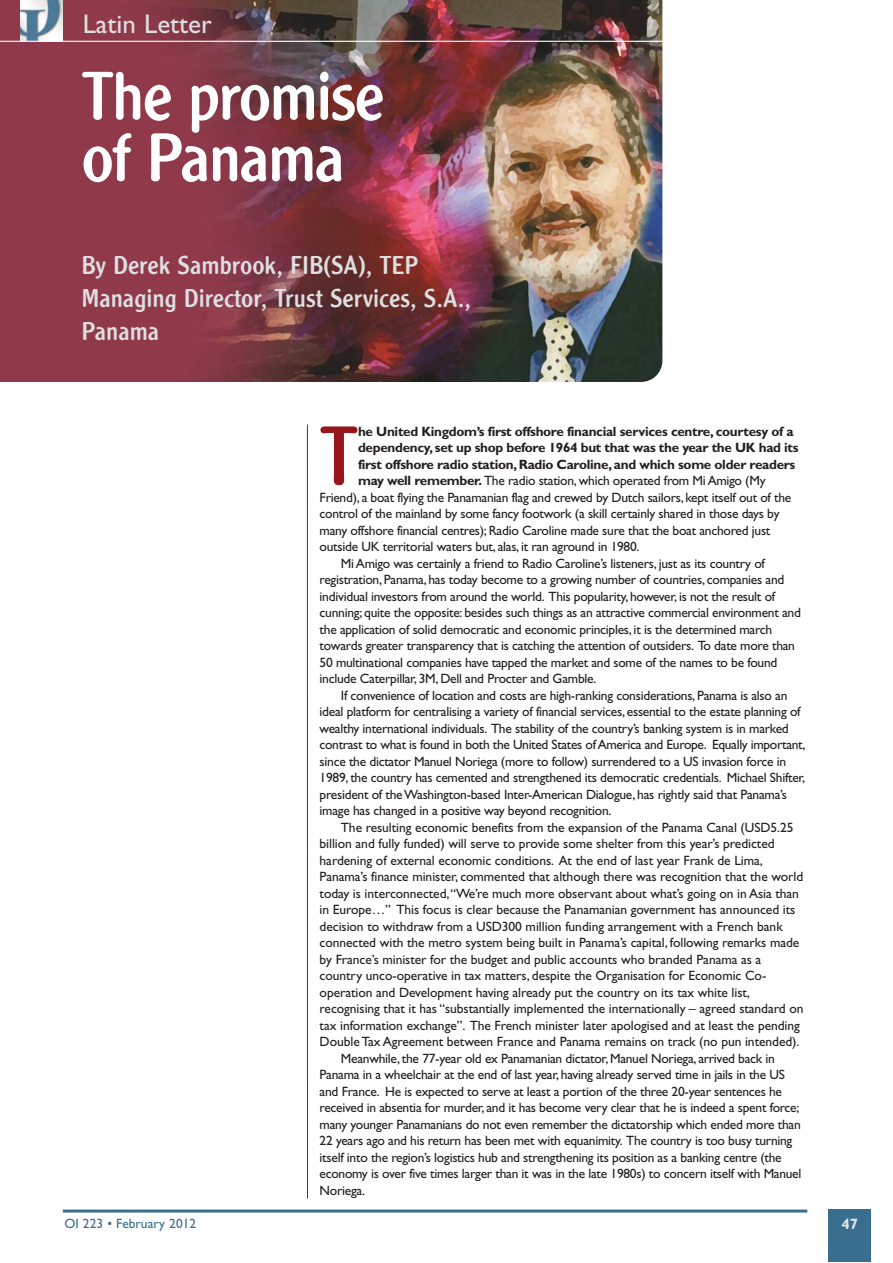
<style>
.page{position:relative;width:893px;height:1263px;background:#fff}
.page>*{position:absolute;margin:0;border:0;box-sizing:border-box;transform-origin:0 0}
.t1{font:88.05px "Clearface Got T Regu Ro 1";color:#961619}
.t2{font:72px/61.5px "Clearface Got T Regu Ro 1";letter-spacing:-.025em;color:#fff}
.t3{font:27px/33px "Clearface Got T Regu Ro 1";color:#dedfe0}
.t4{font:27px "Gill Sans Std";color:#dedfe0}
.t5{font:700 15px "Gill Sans Std";color:#e0e7ef}
.t6{font:13.5px "Gill Sans Std";letter-spacing:-.02em;color:#231f20}
.t7{font:700 13.5px "Gill Sans Std";letter-spacing:-.02em;color:#231f20}
.t8{font:13.5px "Gill Sans Std";color:#3a6e8f}
.s1{font-weight:700}
</style>
<div class="page">
<hr style="left:63px;top:1210px;width:744px;height:3px;background:#3a6e8f">
<div style="left:828px;top:1209px;width:43px;height:53px;background:#3a6e8f"></div>
<hr style="left:307px;top:425px;width:1px;height:773px;background:#961619">
<img style="left:0;top:42px;width:662px;height:340px">
<img style="left:0;top:0;width:663px;height:42px">
<h3 class="t4" style="left:83px;top:14px;width:131px">Latin Letter</h3>
<h2 class="t2" style="left:81px;top:69px;width:305px">The promise of Panama</h2>
<h3 class="t3" style="left:81px;top:250px;width:391px">By Derek Sambrook, FIB(SA), TEP<br>Managing Director, Trust Services, S.A.,<br>Panama</h3>
<h1 class="t1" style="left:319px;top:422px;width:40px">T</h1>
<p class="t7" style="left:358px;top:426px;width:437px">he United Kingdom’s first offshore financial services centre, courtesy of a</p>
<p class="t7" style="left:358px;top:443px;width:442px">dependency, set up shop before 1964 but that was the year the UK had its</p>
<p class="t7" style="left:358px;top:459px;width:439px">first offshore radio station, Radio Caroline, and which some older readers</p>
<p class="t6" style="left:358px;top:476px;width:409px"><span class="s1">may well remember.</span> The radio station, which operated from Mi Amigo (My</p>
<p class="t6" style="left:319px;top:492px;width:473px">Friend), a boat flying the Panamanian flag and crewed by Dutch sailors, kept itself out of the</p>
<p class="t6" style="left:319px;top:509px;width:461px">control of the mainland by some fancy footwork (a skill certainly shared in those days by</p>
<p class="t6" style="left:319px;top:525px;width:452px">many offshore financial centres); Radio Caroline made sure that the boat anchored just</p>
<p class="t6" style="left:319px;top:542px;width:321px">outside UK territorial waters but, alas, it ran aground in 1980.</p>
<p class="t6" style="left:341px;top:558px;width:425px">Mi Amigo was certainly a friend to Radio Caroline’s listeners, just as its country of</p>
<p class="t6" style="left:319px;top:575px;width:466px">registration, Panama, has today become to a growing number of countries, companies and</p>
<p class="t6" style="left:319px;top:591px;width:457px">individual investors from around the world. This popularity, however, is not the result of</p>
<p class="t6" style="left:319px;top:608px;width:483px">cunning; quite the opposite: besides such things as an attractive commercial environment and</p>
<p class="t6" style="left:319px;top:624px;width:454px">the application of solid democratic and economic principles, it is the determined march</p>
<p class="t6" style="left:319px;top:641px;width:477px">towards greater transparency that is catching the attention of outsiders. To date more than</p>
<p class="t6" style="left:319px;top:657px;width:459px">50 multinational companies have tapped the market and some of the names to be found</p>
<p class="t6" style="left:319px;top:674px;width:278px">include Caterpillar, 3M, Dell and Procter and Gamble.</p>
<p class="t6" style="left:341px;top:690px;width:448px">If convenience of location and costs are high-ranking considerations, Panama is also an</p>
<p class="t6" style="left:319px;top:707px;width:482px">ideal platform for centralising a variety of financial services, essential to the estate planning of</p>
<p class="t6" style="left:319px;top:723px;width:470px">wealthy international individuals. The stability of the country’s banking system is in marked</p>
<p class="t6" style="left:319px;top:740px;width:487px">contrast to what is found in both the United States of America and Europe. Equally important,</p>
<p class="t6" style="left:319px;top:756px;width:468px">since the dictator Manuel Noriega (more to follow) surrendered to a US invasion force in</p>
<p class="t6" style="left:319px;top:773px;width:487px">1989, the country has cemented and strengthened its democratic credentials. Michael Shifter,</p>
<p class="t6" style="left:319px;top:789px;width:469px">president of the Washington-based Inter-American Dialogue, has rightly said that Panama’s</p>
<p class="t6" style="left:319px;top:806px;width:293px">image has changed in a positive way beyond recognition.</p>
<p class="t6" style="left:341px;top:822px;width:454px">The resulting economic benefits from the expansion of the Panama Canal (USD5.25</p>
<p class="t6" style="left:319px;top:839px;width:456px">billion and fully funded) will serve to provide some shelter from this year’s predicted</p>
<p class="t6" style="left:319px;top:855px;width:444px">hardening of external economic conditions. At the end of last year Frank de Lima,</p>
<p class="t6" style="left:319px;top:872px;width:485px">Panama’s finance minister, commented that although there was recognition that the world</p>
<p class="t6" style="left:319px;top:888px;width:481px">today is interconnected, “We’re much more observant about what’s going on in Asia than</p>
<p class="t6" style="left:319px;top:905px;width:477px">in Europe…” This focus is clear because the Panamanian government has announced its</p>
<p class="t6" style="left:319px;top:921px;width:464px">decision to withdraw from a USD300 million funding arrangement with a French bank</p>
<p class="t6" style="left:319px;top:938px;width:481px">connected with the metro system being built in Panama’s capital, following remarks made</p>
<p class="t6" style="left:319px;top:954px;width:443px">by France’s minister for the budget and public accounts who branded Panama as a</p>
<p class="t6" style="left:319px;top:971px;width:448px">country unco-operative in tax matters, despite the Organisation for Economic Co-</p>
<p class="t6" style="left:319px;top:987px;width:432px">operation and Development having already put the country on its tax white list,</p>
<p class="t6" style="left:319px;top:1004px;width:485px">recognising that it has “substantially implemented the internationally – agreed standard on</p>
<p class="t6" style="left:319px;top:1020px;width:482px">tax information exchange”. The French minister later apologised and at least the pending</p>
<p class="t6" style="left:319px;top:1037px;width:481px">Double Tax Agreement between France and Panama remains on track (no pun intended).</p>
<p class="t6" style="left:341px;top:1053px;width:435px">Meanwhile, the 77-year old ex Panamanian dictator, Manuel Noriega, arrived back in</p>
<p class="t6" style="left:319px;top:1070px;width:467px">Panama in a wheelchair at the end of last year, having already served time in jails in the US</p>
<p class="t6" style="left:319px;top:1086px;width:464px">and France. He is expected to serve at least a portion of the three 20-year sentences he</p>
<p class="t6" style="left:319px;top:1103px;width:481px">received in absentia for murder, and it has become very clear that he is indeed a spent force;</p>
<p class="t6" style="left:319px;top:1119px;width:482px">many younger Panamanians do not even remember the dictatorship which ended more than</p>
<p class="t6" style="left:319px;top:1136px;width:474px">22 years ago and his return has been met with equanimity. The country is too busy turning</p>
<p class="t6" style="left:319px;top:1152px;width:463px">itself into the region’s logistics hub and strengthening its position as a banking centre (the</p>
<p class="t6" style="left:319px;top:1169px;width:483px">economy is over five times larger than it was in the late 1980s) to concern itself with Manuel</p>
<p class="t6" style="left:319px;top:1185px;width:47px">Noriega.</p>
<p class="t8" style="left:64px;top:1219px;width:133px">OI 223 • February 2012</p>
<p class="t5" style="left:841px;top:1218px;width:18px">47</p>
</div>
